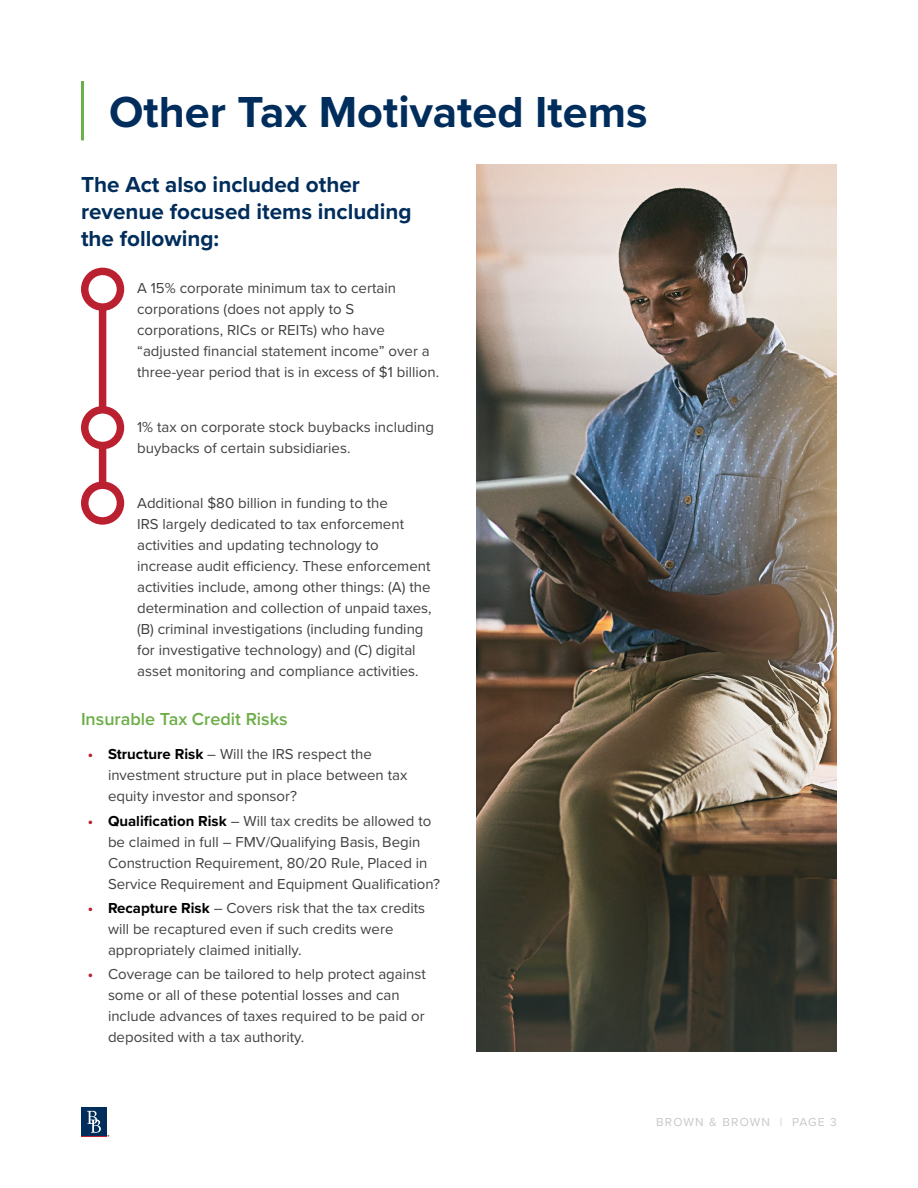
<style>
.page{position:relative;width:918px;height:1188px;background:#fff}
.page>*{position:absolute;margin:0;border:0;box-sizing:border-box;transform-origin:0 0}
.t1{font:700 45px "Proxima Nova";color:#002d5b}
.t2{font:700 22.5px/27px "Proxima Nova";color:#002d5b}
.t3{font:600 18px "Proxima Nova";color:#6cae47}
.t4{font:15px/21px "Proxima Nova";color:#414042}
.t5{font:12px "Proxima Nova";letter-spacing:.1em;color:#c7c8ca}
.s1{font-weight:700;color:#bb2031}
.s2{font-weight:700;color:#000}
</style>
<div class="page">
<div style="left:81px;top:1108px;width:26px;height:28px;background:#002d5b"></div>
<svg style="left:81px;top:1111px;width:28px;height:26px"></svg>
<hr style="left:81px;top:82px;width:3px;height:57px;background:#6cae47">
<div style="left:99px;top:289px;width:7px;height:214px;background:#bb2031"></div>
<div style="left:85px;top:271px;width:35px;height:36px;background:#fff;border-radius:50%"></div>
<div style="left:81px;top:268px;width:43px;height:43px;border:8px solid #bb2031;border-radius:50%"></div>
<div style="left:85px;top:410px;width:35px;height:36px;background:#fff;border-radius:50%"></div>
<div style="left:81px;top:406px;width:43px;height:43px;border:8px solid #bb2031;border-radius:50%"></div>
<div style="left:85px;top:485px;width:35px;height:36px;background:#fff;border-radius:50%"></div>
<div style="left:81px;top:481px;width:43px;height:44px;border:8px solid #bb2031;border-radius:50%"></div>
<img style="left:476px;top:164px;width:361px;height:888px">
<h1 class="t1" style="left:109px;top:79px;width:540px">Other Tax Motivated Items</h1>
<h2 class="t2" style="left:81px;top:171px;width:332px">The Act also included other revenue focused items including the following:</h2>
<p class="t4" style="left:137px;top:277px;width:304px">A 15% corporate minimum tax to certain corporations (does not apply to S corporations, RICs or REITs) who have “adjusted financial statement income” over a three-year period that is in excess of $1 billion.</p>
<p class="t4" style="left:137px;top:416px;width:299px">1% tax on corporate stock buybacks including buybacks of certain subsidiaries.</p>
<p class="t4" style="left:137px;top:491px;width:296px">Additional $80 billion in funding to the<br>IRS largely dedicated to tax enforcement activities and updating technology to increase audit efficiency. These enforcement activities include, among other things: (A) the determination and collection of unpaid taxes, (B) criminal investigations (including funding for investigative technology) and (C) digital asset monitoring and compliance activities.</p>
<p class="t3" style="left:81px;top:705px;width:208px">Insurable Tax Credit Risks</p>
<p class="t4" style="left:108px;top:743px;width:301px;text-indent:-20px"><span class="s1">•</span> <span class="s2">Structure Risk</span> – Will the IRS respect the investment structure put in place between tax equity investor and sponsor?</p>
<p class="t4" style="left:108px;top:809px;width:334px;text-indent:-20px"><span class="s1">•</span> <span class="s2">Qualification Risk</span> – Will tax credits be allowed to be claimed in full – FMV/Qualifying Basis, Begin Construction Requirement, 80/20 Rule, Placed in Service Requirement and Equipment Qualification?</p>
<p class="t4" style="left:108px;top:897px;width:319px;text-indent:-20px"><span class="s1">•</span> <span class="s2">Recapture Risk</span> – Covers risk that the tax credits will be recaptured even if such credits were appropriately claimed initially.</p>
<p class="t4" style="left:108px;top:963px;width:319px;text-indent:-20px"><span class="s1">•</span> Coverage can be tailored to help protect against some or all of these potential losses and can include advances of taxes required to be paid or deposited with a tax authority.</p>
<p class="t5" style="left:656px;top:1113px;width:182px">BROWN &amp; BROWN | PAGE 3</p>
</div>
